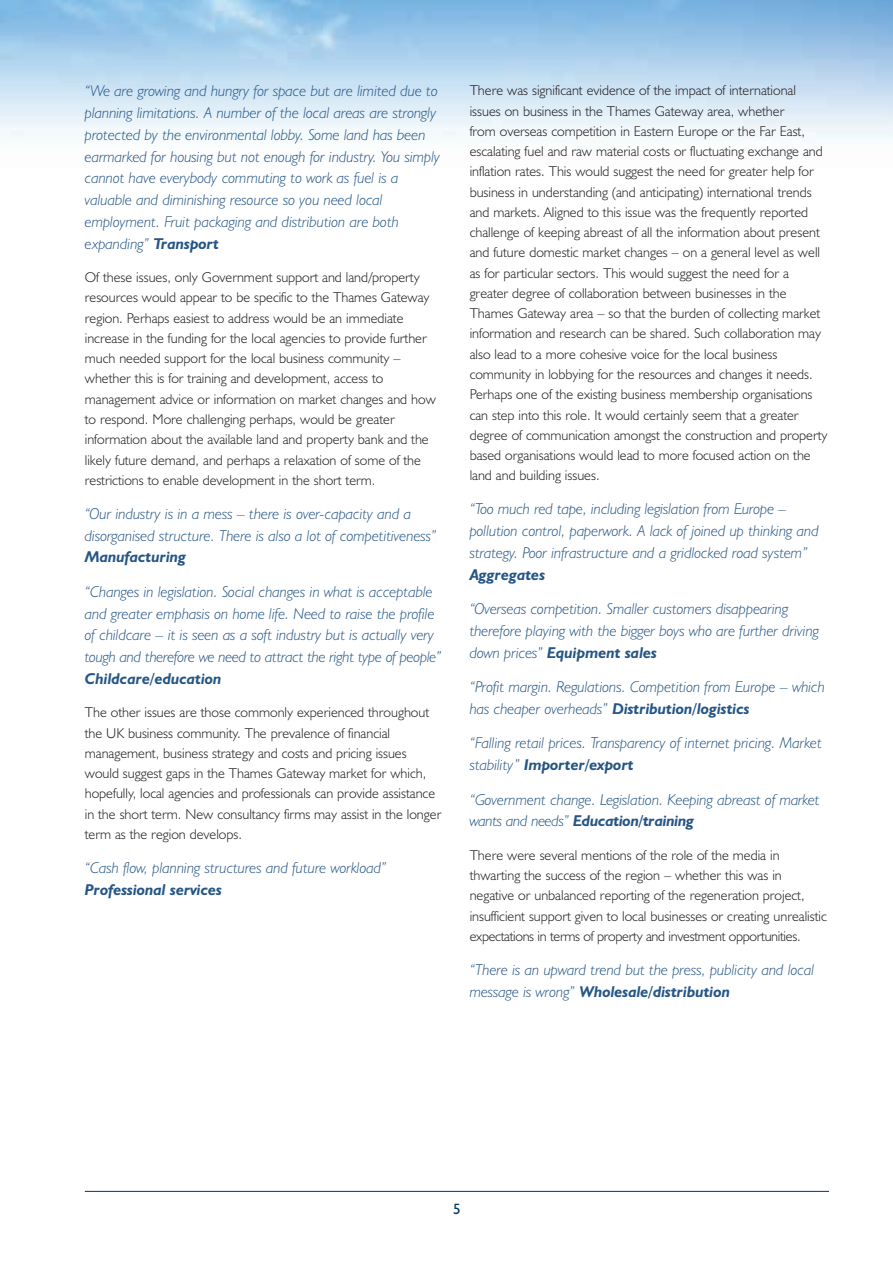
<style>
.page{position:relative;width:893px;height:1263px;background:#fff}
.page>*{position:absolute;margin:0;border:0;box-sizing:border-box;transform-origin:0 0}
.t1{font:italic 300 15.75px/21.8px "Humanist 521 BT";color:#265685}
.t2{font:italic 700 15.75px "Humanist 521 BT";color:#265685}
.t3{font:15px "Humanist 521 BT";color:#003667}
.t4{font:300 14.25px/20.2px "Humanist 521 BT";color:#231f20}
.s1{font-weight:700}
</style>
<div class="page">
<hr style="left:85px;top:1191px;width:744px;height:1px;background:#003667">
<img style="left:0;top:0;width:893px;height:140px">
<p class="t1" style="left:85px;top:82px;width:357px">“We are growing and hungry for space but are limited due to planning limitations. A number of the local areas are strongly protected by the environmental lobby. Some land has been earmarked for housing but not enough for industry. You simply cannot have everybody commuting to work as fuel is a valuable and diminishing resource so you need local employment. Fruit packaging and distribution are both expanding” <span class="s1">Transport</span></p>
<p class="t4" style="left:85px;top:269px;width:353px">Of these issues, only Government support and land/property resources would appear to be specific to the Thames Gateway region. Perhaps easiest to address would be an immediate increase in the funding for the local agencies to provide further much needed support for the local business community – whether this is for training and development, access to management advice or information on market changes and how to respond. More challenging perhaps, would be greater information about the available land and property bank and the likely future demand, and perhaps a relaxation of some of the restrictions to enable development in the short term.</p>
<p class="t1" style="left:85px;top:504px;width:353px">“Our industry is in a mess – there is over-capacity and a disorganised structure. There is also a lot of competitiveness”</p>
<p class="t2" style="left:85px;top:551px;width:103px">Manufacturing</p>
<p class="t1" style="left:85px;top:582px;width:358px">“Changes in legislation. Social changes in what is acceptable and greater emphasis on home life. Need to raise the profile of childcare – it is seen as a soft industry but is actually very tough and therefore we need to attract the right type of people”</p>
<p class="t2" style="left:85px;top:673px;width:138px">Childcare/education</p>
<p class="t4" style="left:85px;top:704px;width:358px">The other issues are those commonly experienced throughout the UK business community. The prevalence of financial management, business strategy and costs and pricing issues would suggest gaps in the Thames Gateway market for which, hopefully, local agencies and professionals can provide assistance in the short term. New consultancy firms may assist in the longer term as the region develops.</p>
<p class="t1" style="left:85px;top:858px;width:303px">“Cash flow, planning structures and future workload”</p>
<p class="t2" style="left:85px;top:884px;width:139px">Professional services</p>
<p class="t4" style="left:470px;top:82px;width:359px">There was significant evidence of the impact of international issues on business in the Thames Gateway area, whether<br>from overseas competition in Eastern Europe or the Far East, escalating fuel and raw material costs or fluctuating exchange and inflation rates. This would suggest the need for greater help for business in understanding (and anticipating) international trends and markets. Aligned to this issue was the frequently reported challenge of keeping abreast of all the information about present and future domestic market changes – on a general level as well as for particular sectors. This would suggest the need for a greater degree of collaboration between businesses in the Thames Gateway area – so that the burden of collecting market information and research can be shared. Such collaboration may also lead to a more cohesive voice for the local business community in lobbying for the resources and changes it needs.<br>Perhaps one of the existing business membership organisations can step into this role. It would certainly seem that a greater degree of communication amongst the construction and property based organisations would lead to more focused action on the land and building issues.</p>
<p class="t1" style="left:470px;top:500px;width:351px">“Too much red tape, including legislation from Europe – pollution control, paperwork. A lack of joined up thinking and strategy. Poor infrastructure and a gridlocked road system”</p>
<p class="t2" style="left:470px;top:569px;width:77px">Aggregates</p>
<p class="t1" style="left:470px;top:599px;width:351px">“Overseas competition. Smaller customers disappearing therefore playing with the bigger boys who are further driving down prices” <span class="s1">Equipment sales</span></p>
<p class="t1" style="left:470px;top:677px;width:357px">“Profit margin. Regulations. Competition from Europe – which has cheaper overheads” <span class="s1">Distribution/logistics</span></p>
<p class="t1" style="left:470px;top:734px;width:354px">“Falling retail prices. Transparency of internet pricing. Market stability” <span class="s1">Importer/export</span></p>
<p class="t1" style="left:470px;top:790px;width:351px">“Government change. Legislation. Keeping abreast of market wants and needs” <span class="s1">Education/training</span></p>
<p class="t4" style="left:470px;top:846px;width:359px">There were several mentions of the role of the media in thwarting the success of the region – whether this was in negative or unbalanced reporting of the regeneration project, insufficient support given to local businesses or creating unrealistic expectations in terms of property and investment opportunities.</p>
<p class="t1" style="left:470px;top:960px;width:346px">“There is an upward trend but the press, publicity and local message is wrong” <span class="s1">Wholesale/distribution</span></p>
<p class="t3" style="left:453px;top:1204px;width:9px">5</p>
</div>
